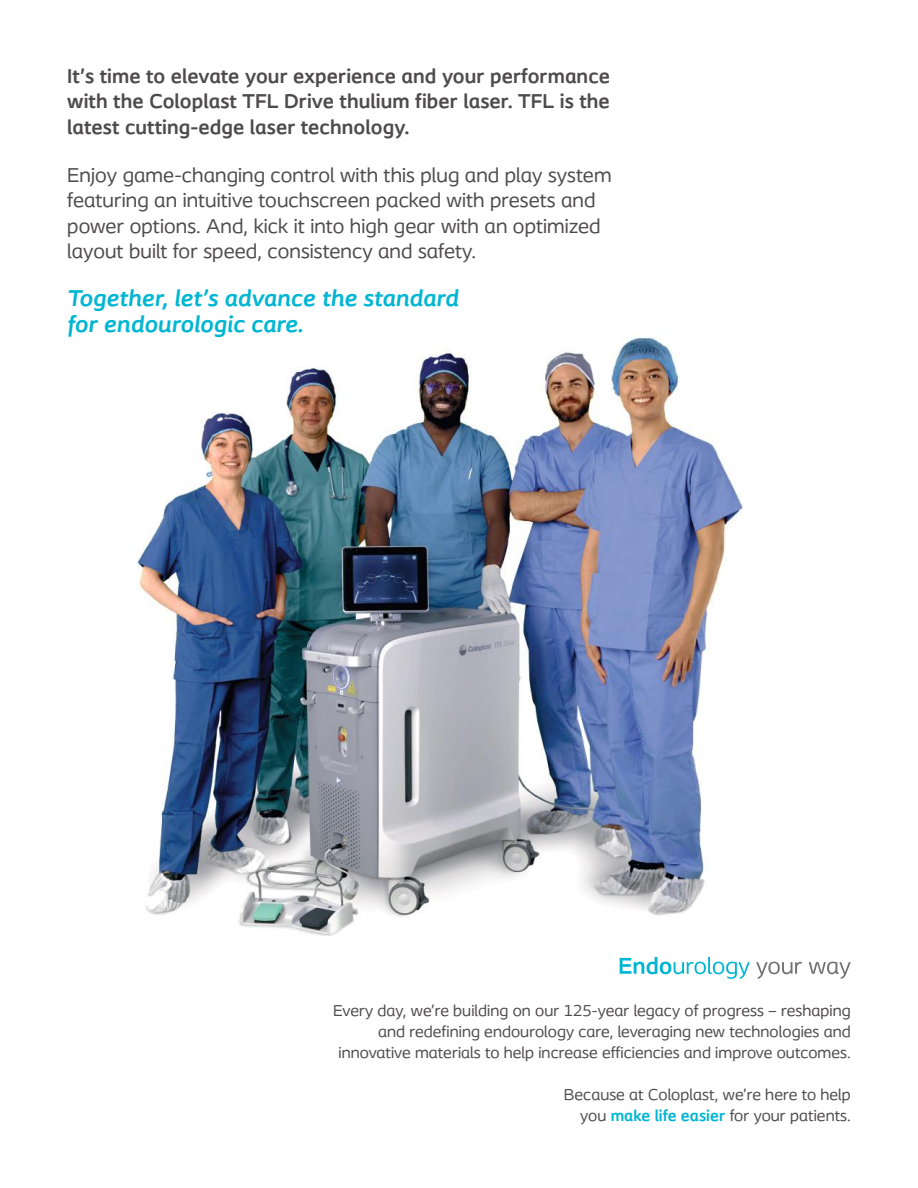
<style>
.page{position:relative;width:918px;height:1188px;background:#fff}
.page>*{position:absolute;margin:0;border:0;box-sizing:border-box;transform-origin:0 0}
.t1{font:italic 700 24px/25.5px "Coloplast";letter-spacing:.005em;color:#00b6d3}
.t2{font:21px/25.5px "Coloplast";letter-spacing:.005em;color:#4e4b4c}
.t3{font:700 21px/25.5px "Coloplast";letter-spacing:.005em;color:#4e4b4c;text-align:justify}
.t4{font:16.5px/21px "Coloplast";letter-spacing:.005em;color:#4e4b4c;text-align:right}
.s1{font-weight:700;color:#00b6d3}
</style>
<div class="page">
<img style="left:137px;top:337px;width:664px;height:633px">
<svg style="left:620px;top:957px;width:130px;height:22px"></svg>
<svg style="left:756px;top:962px;width:46px;height:17px"></svg>
<svg style="left:809px;top:962px;width:42px;height:17px"></svg>
<p class="t3" style="left:67px;top:63px;width:544px">It’s time to elevate your experience and your performance with the Coloplast TFL Drive thulium fiber laser. TFL is the latest cutting-edge laser technology.</p>
<p class="t2" style="left:67px;top:162px;width:546px">Enjoy game-changing control with this plug and play system featuring an intuitive touchscreen packed with presets and power options. And, kick it into high gear with an optimized layout built for speed, consistency and safety.</p>
<h1 class="t1" style="left:67px;top:286px;width:393px">Together, let’s advance the standard for endourologic care.</h1>
<p class="t4" style="left:333px;top:1000px;width:519px">Every day, we’re building on our 125-year legacy of progress – reshaping and redefining endourology care, leveraging new technologies and innovative materials to help increase efficiencies and improve outcomes.</p>
<p class="t4" style="left:564px;top:1084px;width:288px">Because at Coloplast, we’re here to help you <span class="s1">make life easier</span> for your patients.</p>
</div>
